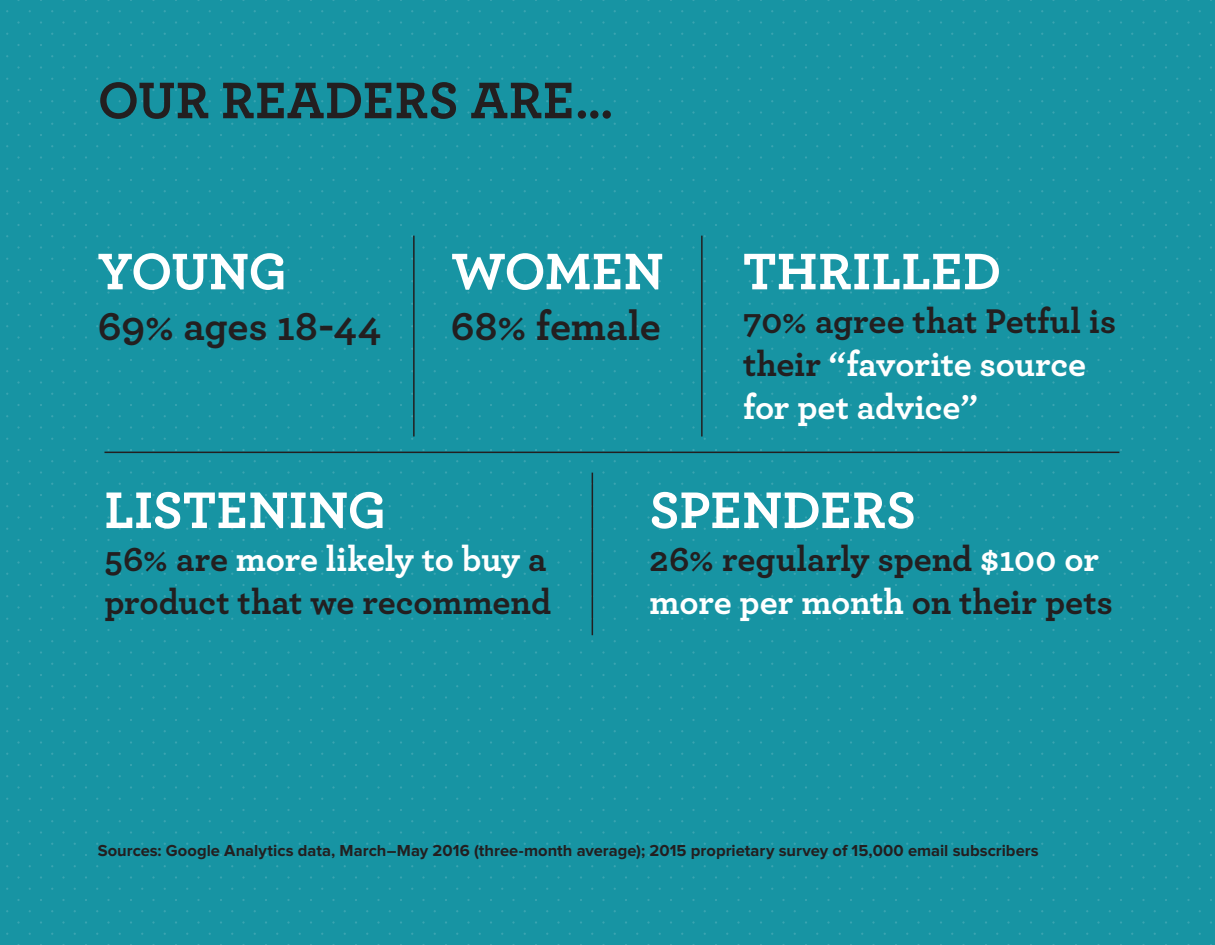
<style>
.page{position:relative;width:1215px;height:945px;background:#1794a3}
.page>*{position:absolute;margin:0;border:0;box-sizing:border-box;transform-origin:0 0}
.t1{font:700 54px "Archer";letter-spacing:.005em;color:#fff}
.t2{font:700 54px "Archer";letter-spacing:.01em;color:#231f20}
.t3{font:700 42px "Archer";letter-spacing:-.005em;color:#231f20}
.t4{font:700 36px/43.2px "Archer";letter-spacing:-.005em;color:#231f20}
.t5{font:700 36px/43.2px "Archer";letter-spacing:-.005em;color:#fff}
.t6{font:700 16.5px "Proxima Nova";color:#231f20}
.s1{color:#231f20}
.s2{color:#fff}
</style>
<div class="page">
<hr style="left:104px;top:452px;width:1015px;height:1px;background:#231f20">
<hr style="left:413px;top:236px;width:2px;height:200px;background:#231f20">
<hr style="left:701px;top:236px;width:2px;height:200px;background:#231f20">
<hr style="left:592px;top:473px;width:1px;height:162px;background:#231f20">
<p class="t2" style="left:98px;top:58px;width:517px">OUR READERS ARE…</p>
<p class="t1" style="left:98px;top:229px;width:191px">YOUNG</p>
<p class="t3" style="left:98px;top:293px;width:285px">69% ages 18-44</p>
<p class="t1" style="left:451px;top:229px;width:214px">WOMEN</p>
<p class="t3" style="left:451px;top:293px;width:211px">68% female</p>
<p class="t1" style="left:743px;top:229px;width:260px">THRILLED</p>
<p class="t5" style="left:743px;top:297px;width:375px"><span class="s1">70% agree that Petful is their</span> “favorite source for pet advice”</p>
<p class="t1" style="left:104px;top:467px;width:284px">LISTENING</p>
<p class="t4" style="left:104px;top:535px;width:448px">56% are <span class="s2">more likely to buy</span> a product that we recommend</p>
<p class="t1" style="left:650px;top:467px;width:268px">SPENDERS</p>
<p class="t4" style="left:650px;top:535px;width:465px">26% regularly spend <span class="s2">$100 or more per month</span> on their pets</p>
<p class="t6" style="left:98px;top:843px;width:943px">Sources: Google Analytics data, March–May 2016 (three-month average); 2015 proprietary survey of 15,000 email subscribers</p>
</div>
